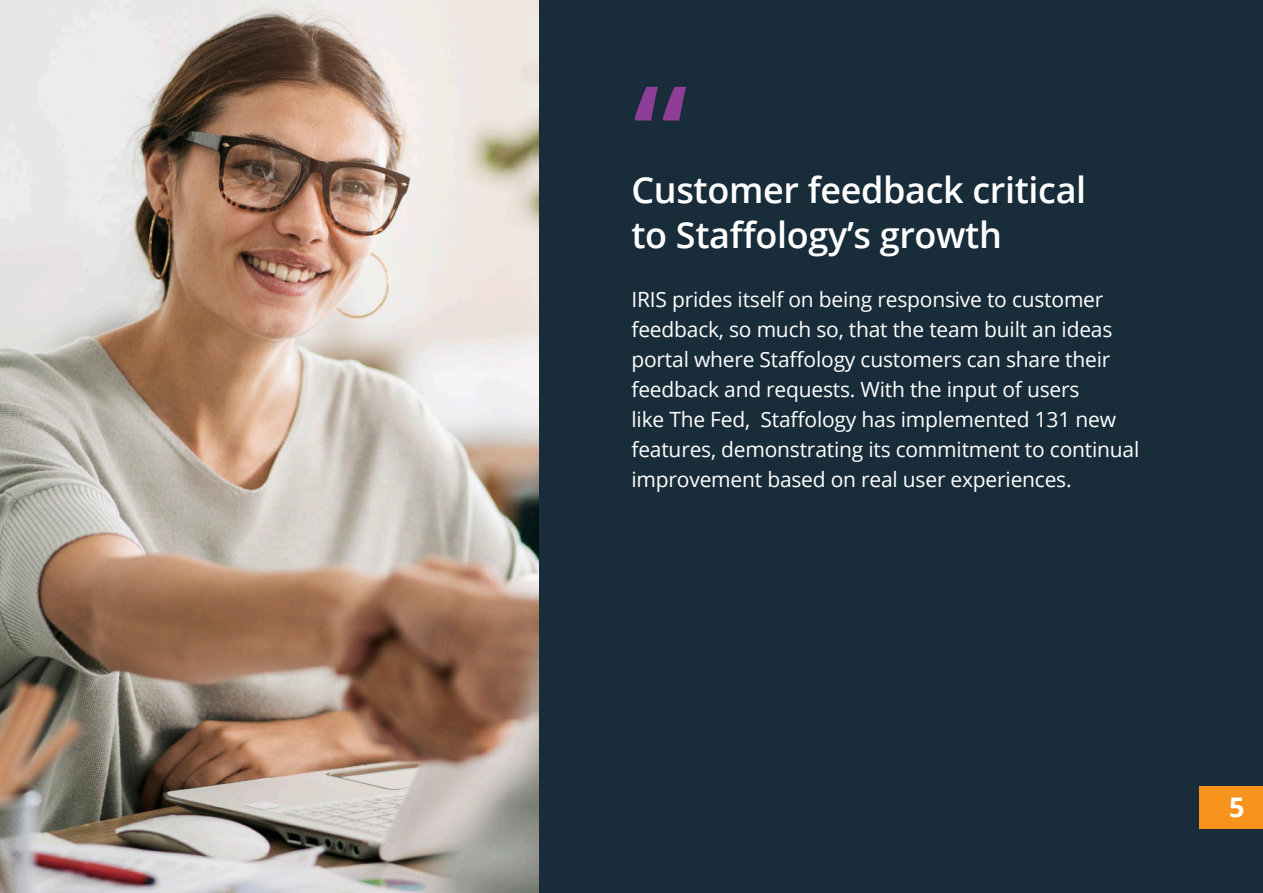
<style>
.page{position:relative;width:1263px;height:893px;background:#182c39}
.page>*{position:absolute;margin:0;border:0;box-sizing:border-box;transform-origin:0 0}
.t1{font:600 138px "Open Sans";color:#8f3e97}
.t2{font:600 36px "Open Sans";letter-spacing:-.01em;color:#fff}
.t3{font:700 27px "Open Sans";color:#fff}
.t4{font:21px/30px "Open Sans";letter-spacing:-.01em;color:#fff}
</style>
<div class="page">
<div style="left:1199px;top:787px;width:64px;height:42px;background:#f7931d"></div>
<img style="left:0;top:0;width:538px;height:893px">
<h1 class="t1" style="left:633px;top:80px;width:56px">“</h1>
<h2 class="t2" style="left:631px;top:175px;width:456px">Customer feedback critical</h2>
<h2 class="t2" style="left:631px;top:210px;width:372px">to Staffology’s growth</h2>
<p class="t4" style="left:631px;top:284px;width:509px">IRIS prides itself on being responsive to customer feedback, so much so, that the team built an ideas portal where Staffology customers can share their feedback and requests. With the input of users<br>like The Fed, Staffology has implemented 131 new features, demonstrating its commitment to continual improvement based on real user experiences.</p>
<p class="t3" style="left:1229px;top:792px;width:17px">5</p>
</div>
